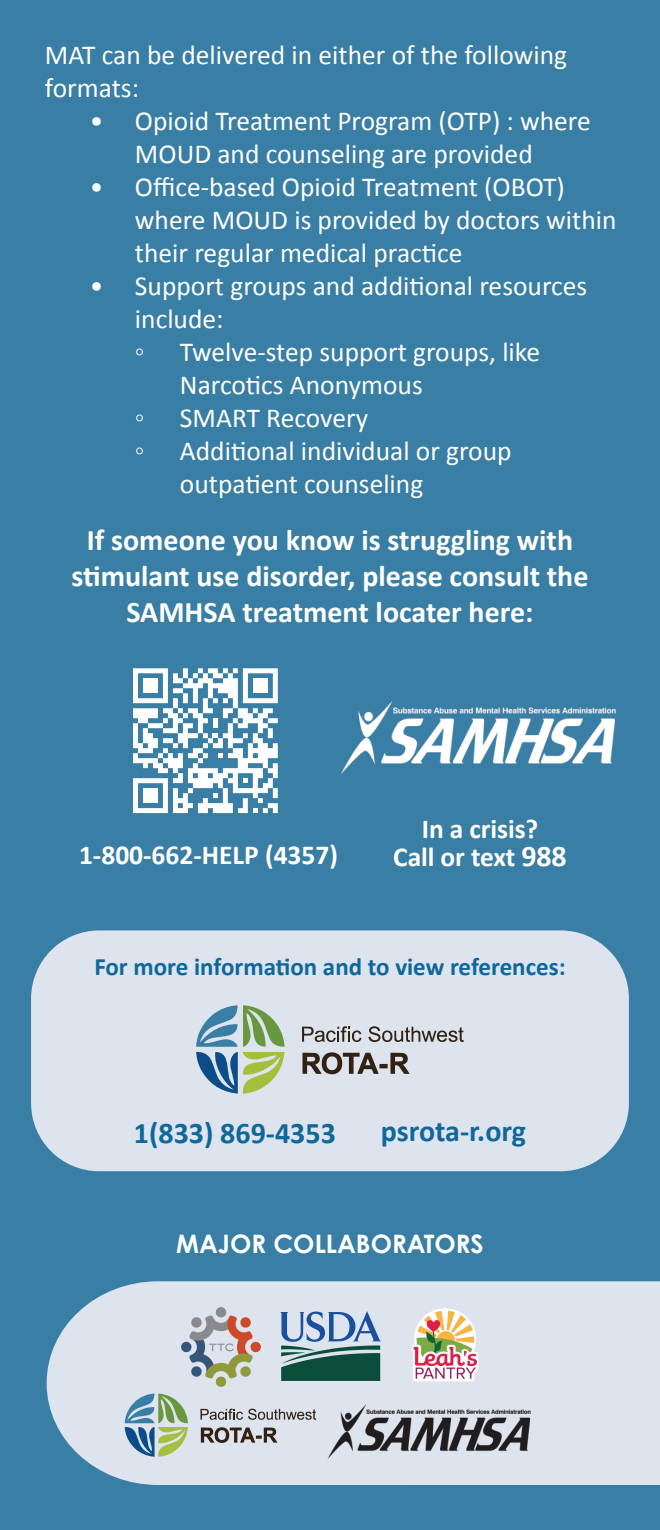
<style>
.page{position:relative;width:660px;height:1530px;background:#397ea4}
.page>*{position:absolute;margin:0;border:0;box-sizing:border-box;transform-origin:0 0}
.t1{font:700 30px/36px "Calibri";color:#fff;text-align:center}
.t2{font:700 30px "Calibri";color:#10679a}
.t3{font:27.5px/33px "Calibri";color:#fff}
.t4{font:700 27.5px "Calibri";letter-spacing:-.005em;color:#fff}
.t5{font:700 25.5px "Century Gothic Pro";color:#fff}
.t6{font:700 25px "Calibri";color:#10679a}
.s1{font-size:30px}
</style>
<div class="page">
<img style="left:340px;top:701px;width:276px;height:74px">
<svg style="left:133px;top:668px;width:145px;height:145px"></svg>
<div style="left:143px;top:788px;width:15px;height:15px;background:#fff"></div>
<div style="left:253px;top:678px;width:15px;height:15px;background:#fff"></div>
<div style="left:143px;top:678px;width:15px;height:15px;background:#fff"></div>
<div style="left:31px;top:930px;width:598px;height:241px;background:#dde4ed;border-radius:68px"></div>
<svg style="left:302px;top:1052px;width:108px;height:23px"></svg>
<svg style="left:368px;top:1026px;width:96px;height:16px"></svg>
<svg style="left:302px;top:1026px;width:59px;height:16px"></svg>
<svg style="left:196px;top:1005px;width:89px;height:89px"></svg>
<div style="left:47px;top:1281px;width:613px;height:204px;background:#dde4ed"></div>
<svg style="left:201px;top:1427px;width:77px;height:16px"></svg>
<svg style="left:201px;top:1408px;width:115px;height:12px"></svg>
<svg style="left:125px;top:1394px;width:63px;height:63px;background:#98b5ab"></svg>
<img style="left:405px;top:1308px;width:79px;height:78px">
<img style="left:281px;top:1311px;width:100px;height:69px">
<img style="left:182px;top:1307px;width:79px;height:79px">
<img style="left:326px;top:1405px;width:209px;height:54px">
<p class="t3" style="left:45px;top:37px;width:524px">MAT can be delivered in either of the following formats:</p>
<p class="t3" style="left:90px;top:103px;width:502px;text-align:center">• Opioid Treatment Program (OTP) : where<br>MOUD and counseling are provided</p>
<p class="t3" style="left:135px;top:169px;width:483px;text-indent:-45px">• Office-based Opioid Treatment (OBOT) where MOUD is provided by doctors within their regular medical practice</p>
<p class="t3" style="left:135px;top:268px;width:454px;text-indent:-45px">• Support groups and additional resources include:<br>◦</p>
<p class="t3" style="left:180px;top:334px;width:362px">Twelve-step support groups, like<br>Narcotics Anonymous</p>
<p class="t3" style="left:135px;top:400px;width:11px">◦</p>
<p class="t3" style="left:180px;top:400px;width:190px">SMART Recovery</p>
<p class="t3" style="left:135px;top:433px;width:11px">◦</p>
<p class="t3" style="left:180px;top:433px;width:333px">Additional individual or group outpatient counseling</p>
<p class="t1" style="left:72px;top:521px;width:519px">If someone you know is struggling with stimulant use disorder, please consult the<br>SAMHSA treatment locater here:</p>
<p class="t4" style="left:422px;top:810px;width:118px">In a crisis?</p>
<h2 class="t4" style="left:79px;top:836px;width:261px">1-800-662-HELP (4357)</h2>
<p class="t4" style="left:393px;top:837px;width:175px">Call or text <span class="s1">988</span></p>
<p class="t6" style="left:94px;top:949px;width:473px">For more information and to view references:</p>
<p class="t2" style="left:134px;top:1112px;width:203px">1(833) 869-4353</p>
<p class="t2" style="left:381px;top:1109px;width:147px">psrota-r.org</p>
<h1 class="t5" style="left:176px;top:1228px;width:309px">MAJOR COLLABORATORS</h1>
</div>
